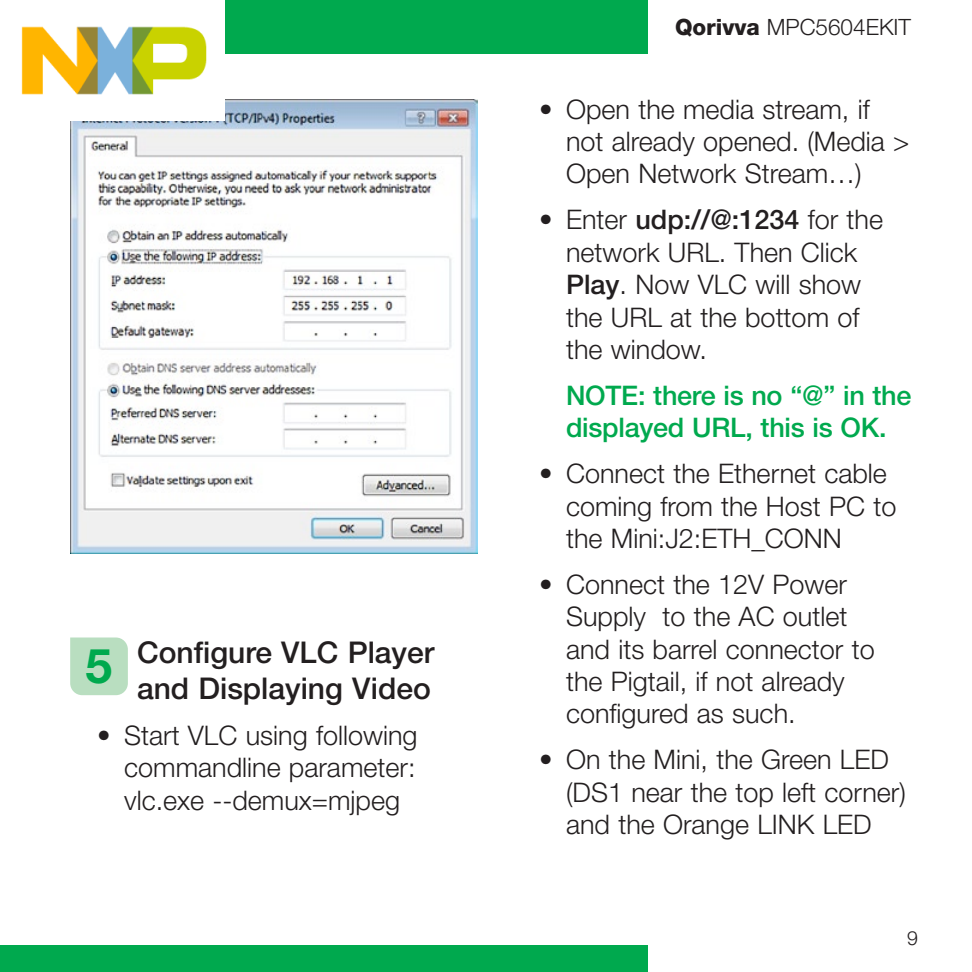
<style>
.page{position:relative;width:972px;height:972px;background:#fff}
.page>*{position:absolute;margin:0;border:0;box-sizing:border-box;transform-origin:0 0}
.t1{font:700 48px "Helvetica Neue LT Pro";color:#00a94e}
.QSG-Step_Body_Text{font:500 30px/36px "Helvetica Neue LT Pro";color:#231f20}
.QSG-Step_Body_Text-2{font:300 27px/32.4px "Helvetica Neue LT Pro";color:#231f20}
.QSG-Step_Body_Text-3{font:500 27px/32.4px "Helvetica Neue LT Pro";letter-spacing:-.01em;color:#00a94e}
.t2{font:300 22.5px "Helvetica Neue LT Pro";color:#231f20}
.t3{font:300 19.5px "Helvetica Neue LT Pro";color:#231f20}
.s1{font-weight:800}
.s2{font-weight:500}
</style>
<div class="page">
<div style="left:0;top:945px;width:648px;height:27px;background:#00a94e"></div>
<div style="left:0;top:0;width:648px;height:54px;background:#00a94e"></div>
<img style="left:70px;top:99px;width:408px;height:454px">
<div style="left:70px;top:638px;width:58px;height:57px;background:#b9dec0"></div>
<img style="left:0;top:0;width:225px;height:120px">
<p class="QSG-Step_Body_Text" style="left:137px;top:634px;width:299px">Configure VLC Player and Displaying Video</p>
<p class="QSG-Step_Body_Text-2" style="left:124px;top:718px;width:295px;text-align:justify;text-indent:-27px">• Start VLC using following commandline parameter: vlc.exe --demux=mjpeg</p>
<p class="t1" style="left:85px;top:636px;width:28px">5</p>
<p class="t2" style="left:675px;top:13px;width:238px"><span class="s1">Qorivva</span> MPC5604EKIT</p>
<p class="QSG-Step_Body_Text-2" style="left:566px;top:92px;width:345px;text-indent:-27px">• Open the media stream, if not already opened. (Media &gt;<br>Open Network Stream…)</p>
<p class="QSG-Step_Body_Text-2" style="left:566px;top:203px;width:318px;text-indent:-27px">• Enter <span class="s2">udp://@:1234</span> for the network URL. Then Click<br><span class="s2">Play</span>. Now VLC will show the URL at the bottom of the window.</p>
<p class="QSG-Step_Body_Text-3" style="left:566px;top:379px;width:347px">NOTE: there is no “@” in the displayed URL, this is OK.</p>
<p class="QSG-Step_Body_Text-2" style="left:566px;top:457px;width:332px;text-indent:-27px">• Connect the Ethernet cable coming from the Host PC to the Mini:J2:ETH_CONN</p>
<p class="QSG-Step_Body_Text-2" style="left:566px;top:567px;width:310px;text-indent:-27px">• Connect the 12V Power<br>Supply to the AC outlet and its barrel connector to the Pigtail, if not already configured as such.</p>
<p class="QSG-Step_Body_Text-2" style="left:566px;top:743px;width:341px;text-indent:-27px">• On the Mini, the Green LED (DS1 near the top left corner) and the Orange LINK LED</p>
<p class="t3" style="left:907px;top:926px;width:12px">9</p>
</div>
